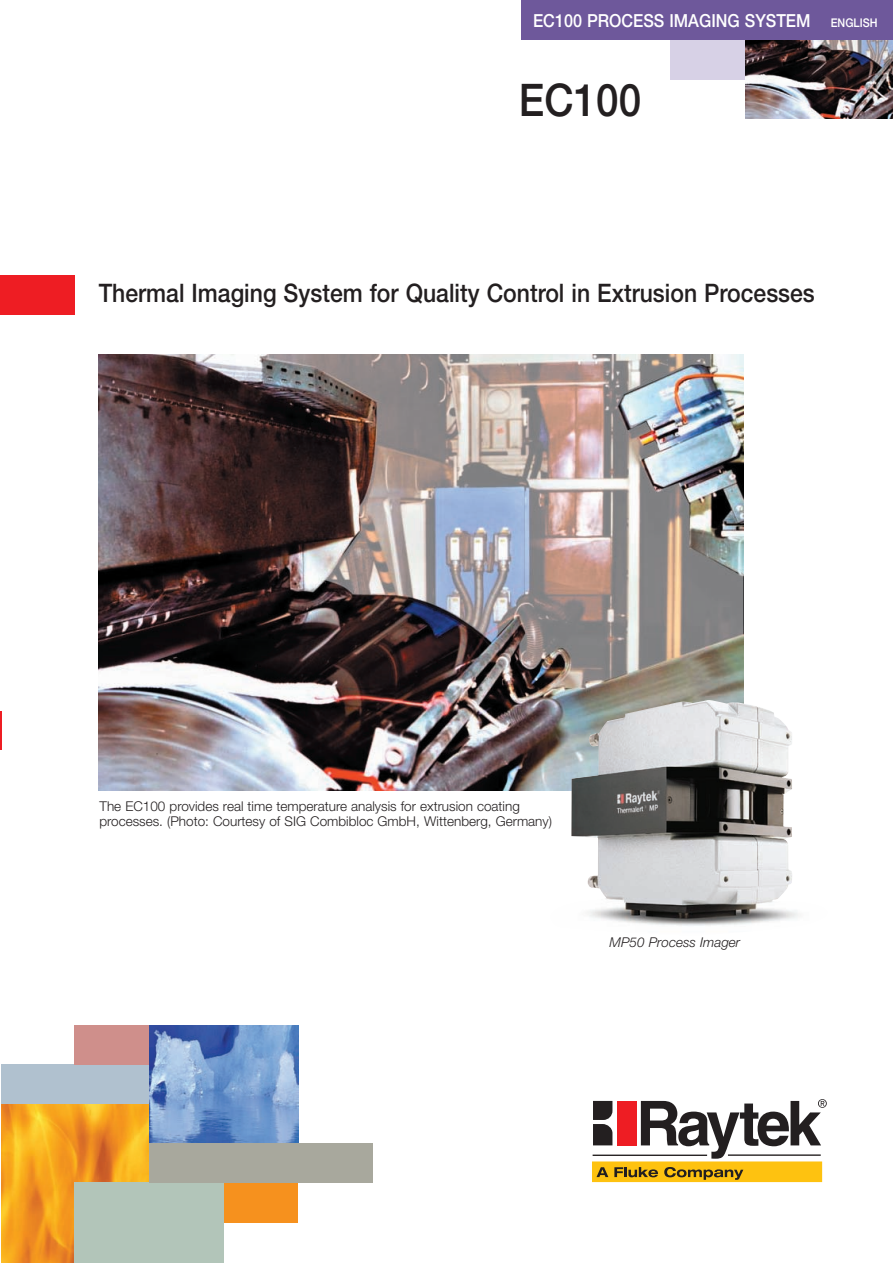
<style>
.page{position:relative;width:893px;height:1263px;background:#fff}
.page>*{position:absolute;margin:0;border:0;box-sizing:border-box;transform-origin:0 0}
.t1{font:500 45px "Helvetica Neue";color:#231f20;scale:.9 1}
.t2{font:500 25.5px "Helvetica Neue";color:#231f20;scale:.9 1}
.t3{font:500 18px "Helvetica Neue";color:#fff;scale:.9 1}
.t4{font:300 13.5px/15px "Helvetica Neue";color:#231f20}
.t5{font:italic 300 13.5px "Helvetica Neue";color:#231f20}
.s1{font-size:12px}
</style>
<div class="page">
<img style="left:98px;top:355px;width:646px;height:436px">
<img style="left:745px;top:40px;width:148px;height:78px">
<div style="left:671px;top:40px;width:74px;height:39px;background:#d7d1e6"></div>
<div style="left:522px;top:0;width:371px;height:40px;background:#6e589b"></div>
<img style="left:1px;top:1104px;width:148px;height:159px">
<div style="left:1px;top:1064px;width:148px;height:40px;background:#b0c1cf"></div>
<div style="left:0;top:276px;width:75px;height:39px;background:#ee1d23"></div>
<div style="left:224px;top:1183px;width:74px;height:39px;background:#f6911e"></div>
<div style="left:75px;top:1183px;width:149px;height:80px;background:#b2c5b9"></div>
<img style="left:149px;top:1025px;width:149px;height:118px">
<hr style="left:0;top:711px;width:1px;height:38px;background:#ee1d23">
<div style="left:75px;top:1025px;width:74px;height:39px;background:#cf8f8b"></div>
<div style="left:149px;top:1143px;width:224px;height:40px;background:#a8a89d"></div>
<img style="left:532px;top:699px;width:267px;height:227px">
<svg style="left:593px;top:1101px;width:19px;height:44px"></svg>
<div style="left:617px;top:1101px;width:19px;height:44px;background:#ee1d23"></div>
<svg style="left:641px;top:1099px;width:186px;height:60px"></svg>
<div style="left:593px;top:1162px;width:228px;height:20px;background:#fec210"></div>
<div style="left:592px;top:1161px;width:230px;height:21px;border:1px solid #fec210"></div>
<svg style="left:596px;top:1167px;width:12px;height:10px"></svg>
<svg style="left:614px;top:1167px;width:44px;height:10px"></svg>
<svg style="left:664px;top:1167px;width:79px;height:13px"></svg>
<hr style="left:593px;top:1154px;width:114px;height:2px;background:#231f20">
<hr style="left:728px;top:1154px;width:93px;height:2px;background:#231f20">
<h3 class="t3" style="left:533px;top:14px;width:384px">EC100 PROCESS IMAGING SYSTEM <span class="s1">ENGLISH</span></h3>
<h1 class="t1" style="left:519px;top:84px;width:137px">EC100</h1>
<h2 class="t2" style="left:99px;top:284px;width:797px">Thermal Imaging System for Quality Control in Extrusion Processes</h2>
<p class="t4" style="left:100px;top:800px;width:454px">The EC100 provides real time temperature analysis for extrusion coating processes. (Photo: Courtesy of SIG Combibloc GmbH, Wittenberg, Germany)</p>
<p class="t5" style="left:610px;top:937px;width:132px">MP50 Process Imager</p>
</div>
